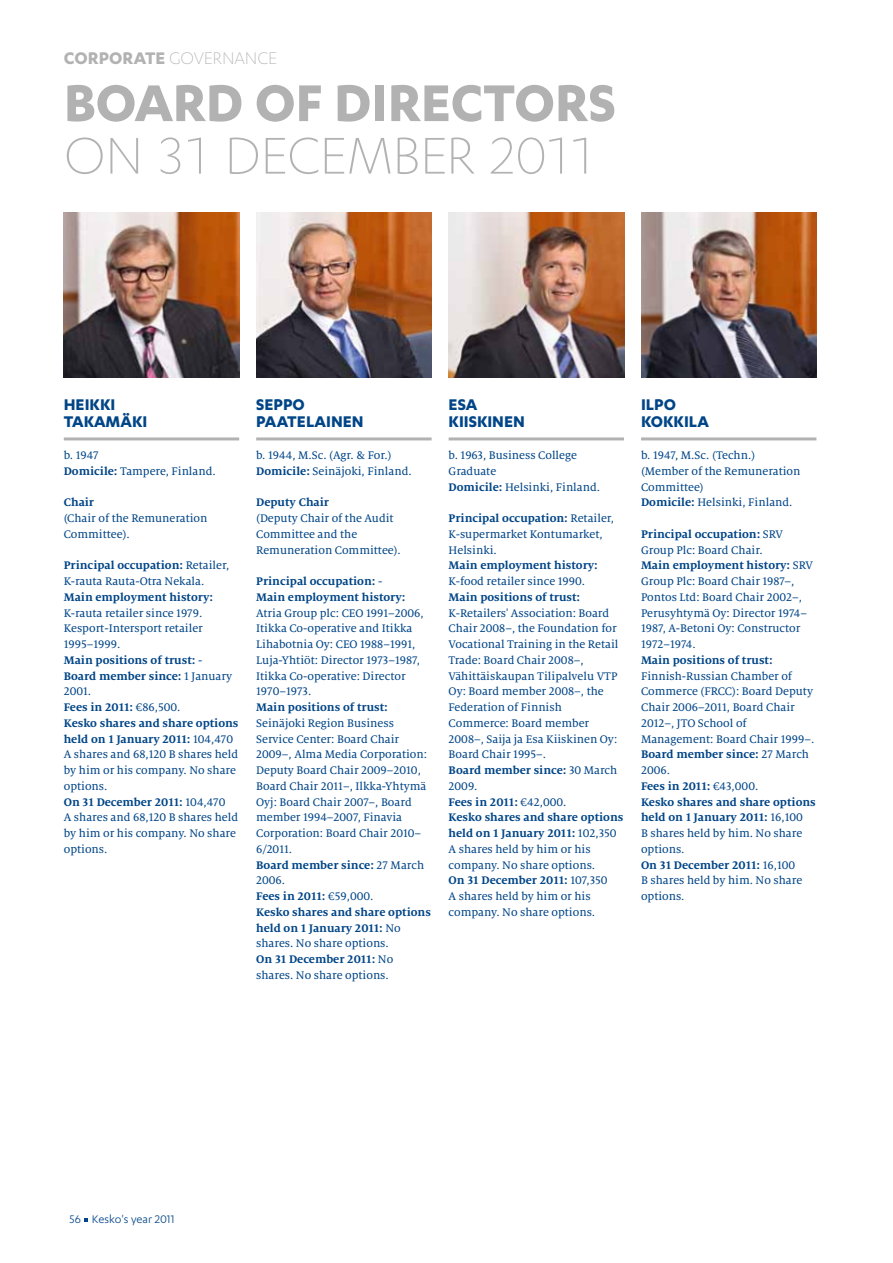
<style>
.page{position:relative;width:893px;height:1263px;background:#fff}
.page>*{position:absolute;margin:0;border:0;box-sizing:border-box;transform-origin:0 0}
.t1{font:700 60px "Karbon";letter-spacing:-.005em;color:#b3b2b2}
.t2{font:300 60px "Karbon";letter-spacing:-.025em;color:#b3b2b2}
.t3{font:300 19.5px "Karbon";letter-spacing:-.005em;color:#b3b2b2}
.t4{font:700 18px/16.5px "Karbon";color:#004587}
.t5{font:12.75px "Karbon";color:#004587}
.t6{font:12.15px/15.8px "Milo Serif OT Text";color:#004587}
.t7{font:700 12.15px/15.8px "Milo Serif OT";color:#004587}
.s1{font-weight:700}
.s2{font-family:"Milo Serif OT";font-weight:700}
.s3{font-family:"Milo Serif OT Text";font-weight:400}
</style>
<div class="page">
<img style="left:64px;top:212px;width:175px;height:165px">
<img style="left:256px;top:212px;width:176px;height:165px">
<img style="left:449px;top:212px;width:175px;height:165px">
<img style="left:641px;top:212px;width:175px;height:165px">
<hr style="left:449px;top:437px;width:175px;height:3px;background:#b3b2b2">
<hr style="left:641px;top:437px;width:175px;height:3px;background:#b3b2b2">
<hr style="left:64px;top:437px;width:175px;height:3px;background:#b3b2b2">
<hr style="left:256px;top:437px;width:176px;height:3px;background:#b3b2b2">
<h2 class="t3" style="left:64px;top:47px;width:215px"><span class="s1">CORPORATE</span> GOVERNANCE</h2>
<h1 class="t1" style="left:64px;top:69px;width:520px">BOARD OF DIRECTORS</h1>
<h1 class="t2" style="left:64px;top:123px;width:536px">ON 31 DECEMBER 2011</h1>
<h3 class="t4" style="left:64px;top:396px;width:85px">HEIKKI<br>TAKAMÄKI</h3>
<p class="t6" style="left:64px;top:448px;width:154px">b. 1947<br><span class="s2">Domicile:</span> Tampere, Finland.</p>
<p class="t7" style="left:64px;top:495px;width:32px">Chair</p>
<p class="t6" style="left:64px;top:511px;width:145px">(Chair of the Remuneration<br>Committee).</p>
<p class="t7" style="left:64px;top:558px;width:167px">Principal occupation: <span class="s3">Retailer,</span></p>
<p class="t6" style="left:64px;top:574px;width:142px">K-rauta Rauta-Otra Nekala.</p>
<p class="t7" style="left:64px;top:589px;width:151px">Main employment history:</p>
<p class="t6" style="left:64px;top:605px;width:141px;text-align:justify">K-rauta retailer since 1979.<br>Kesport-Intersport retailer 1995–1999.</p>
<p class="t7" style="left:64px;top:652px;width:170px">Main positions of trust: <span class="s3">-<br></span>Board member since: <span class="s3">1 January</span></p>
<p class="t6" style="left:64px;top:684px;width:29px">2001.</p>
<p class="t7" style="left:64px;top:699px;width:176px">Fees in 2011: <span class="s3">€86,500.<br></span>Kesko shares and share options held on 1 January 2011: <span class="s3">104,470</span></p>
<p class="t6" style="left:64px;top:747px;width:176px">A shares and 68,120 B shares held by him or his company. No share options.</p>
<p class="t7" style="left:64px;top:794px;width:163px">On 31 December 2011: <span class="s3">104,470</span></p>
<p class="t6" style="left:64px;top:810px;width:176px">A shares and 68,120 B shares held by him or his company. No share options.</p>
<h3 class="t4" style="left:256px;top:396px;width:107px">SEPPO<br>PAATELAINEN</h3>
<p class="t6" style="left:256px;top:448px;width:157px">b. 1944, M.Sc. (Agr. &amp; For.)<br><span class="s2">Domicile:</span> Seinäjoki, Finland.</p>
<p class="t7" style="left:256px;top:495px;width:74px">Deputy Chair</p>
<p class="t6" style="left:256px;top:511px;width:146px">(Deputy Chair of the Audit<br>Committee and the<br>Remuneration Committee).</p>
<p class="t7" style="left:256px;top:573px;width:151px">Principal occupation: <span class="s3">-<br></span>Main employment history:</p>
<p class="t6" style="left:256px;top:605px;width:169px">Atria Group plc: CEO 1991–2006,<br>Itikka Co-operative and Itikka<br>Lihabotnia Oy: CEO 1988–1991,<br>Luja-Yhtiöt: Director 1973–1987,<br>Itikka Co-operative: Director<br>1970–1973.</p>
<p class="t7" style="left:256px;top:699px;width:133px">Main positions of trust:</p>
<p class="t6" style="left:256px;top:715px;width:172px">Seinäjoki Region Business<br>Service Center: Board Chair<br>2009–, Alma Media Corporation:<br>Deputy Board Chair 2009–2010,<br>Board Chair 2011–, Ilkka-Yhtymä<br>Oyj: Board Chair 2007–, Board member 1994–2007, Finavia<br>Corporation: Board Chair 2010–<br>6/2011.</p>
<p class="t7" style="left:256px;top:857px;width:170px">Board member since: <span class="s3">27 March</span></p>
<p class="t6" style="left:256px;top:873px;width:30px">2006.</p>
<p class="t7" style="left:256px;top:888px;width:176px">Fees in 2011: <span class="s3">€59,000.<br></span>Kesko shares and share options held on 1 January 2011: <span class="s3">No</span></p>
<p class="t6" style="left:256px;top:936px;width:134px">shares. No share options.</p>
<p class="t7" style="left:256px;top:951px;width:139px">On 31 December 2011: <span class="s3">No</span></p>
<p class="t6" style="left:256px;top:967px;width:134px">shares. No share options.</p>
<h3 class="t4" style="left:449px;top:396px;width:76px">ESA<br>KIISKINEN</h3>
<p class="t6" style="left:449px;top:448px;width:153px">b. 1963, Business College<br>Graduate<br><span class="s2">Domicile:</span> Helsinki, Finland.</p>
<p class="t7" style="left:449px;top:510px;width:167px">Principal occupation: <span class="s3">Retailer,</span></p>
<p class="t6" style="left:449px;top:526px;width:156px">K-supermarket Kontumarket,<br>Helsinki.</p>
<p class="t7" style="left:449px;top:558px;width:151px">Main employment history:</p>
<p class="t6" style="left:449px;top:574px;width:138px">K-food retailer since 1990.</p>
<p class="t7" style="left:449px;top:589px;width:133px">Main positions of trust:</p>
<p class="t6" style="left:449px;top:605px;width:171px">K-Retailers' Association: Board<br>Chair 2008–, the Foundation for<br>Vocational Training in the Retail<br>Trade: Board Chair 2008–,<br>Vähittäiskaupan Tilipalvelu VTP<br>Oy: Board member 2008–, the<br>Federation of Finnish<br>Commerce: Board member<br>2008–, Saija ja Esa Kiiskinen Oy:<br>Board Chair 1995–.</p>
<p class="t7" style="left:449px;top:762px;width:170px">Board member since: <span class="s3">30 March</span></p>
<p class="t6" style="left:449px;top:778px;width:30px">2009.</p>
<p class="t7" style="left:449px;top:794px;width:176px">Fees in 2011: <span class="s3">€42,000.<br></span>Kesko shares and share options held on 1 January 2011: <span class="s3">102,350</span></p>
<p class="t6" style="left:449px;top:841px;width:148px">A shares held by him or his company. No share options.</p>
<p class="t7" style="left:449px;top:873px;width:161px">On 31 December 2011: <span class="s3">107,350</span></p>
<p class="t6" style="left:449px;top:889px;width:148px">A shares held by him or his company. No share options.</p>
<h3 class="t4" style="left:641px;top:396px;width:69px">ILPO<br>KOKKILA</h3>
<p class="t6" style="left:641px;top:448px;width:161px">b. 1947, M.Sc. (Techn.) (Member of the Remuneration<br>Committee)<br><span class="s2">Domicile:</span> Helsinki, Finland.</p>
<p class="t7" style="left:641px;top:526px;width:143px">Principal occupation: <span class="s3">SRV</span></p>
<p class="t6" style="left:641px;top:542px;width:123px">Group Plc: Board Chair.</p>
<p class="t7" style="left:641px;top:558px;width:173px">Main employment history: <span class="s3">SRV</span></p>
<p class="t6" style="left:641px;top:574px;width:168px">Group Plc: Board Chair 1987–,<br>Pontos Ltd: Board Chair 2002–,<br>Perusyhtymä Oy: Director 1974–<br>1987, A-Betoni Oy: Constructor<br>1972–1974.</p>
<p class="t7" style="left:641px;top:652px;width:133px">Main positions of trust:</p>
<p class="t6" style="left:641px;top:668px;width:175px">Finnish-Russian Chamber of<br>Commerce (FRCC): Board Deputy<br>Chair 2006–2011, Board Chair<br>2012–, JTO School of<br>Management: Board Chair 1999–.</p>
<p class="t7" style="left:641px;top:747px;width:170px">Board member since: <span class="s3">27 March</span></p>
<p class="t6" style="left:641px;top:763px;width:30px">2006.</p>
<p class="t7" style="left:641px;top:778px;width:176px">Fees in 2011: <span class="s3">€43,000.<br></span>Kesko shares and share options held on 1 January 2011: <span class="s3">16,100</span></p>
<p class="t6" style="left:641px;top:826px;width:163px">B shares held by him. No share options.</p>
<p class="t7" style="left:641px;top:857px;width:156px">On 31 December 2011: <span class="s3">16,100</span></p>
<p class="t6" style="left:641px;top:873px;width:163px">B shares held by him. No share options.</p>
<p class="t5" style="left:70px;top:1212px;width:107px">56 Kesko's year 2011</p>
</div>
